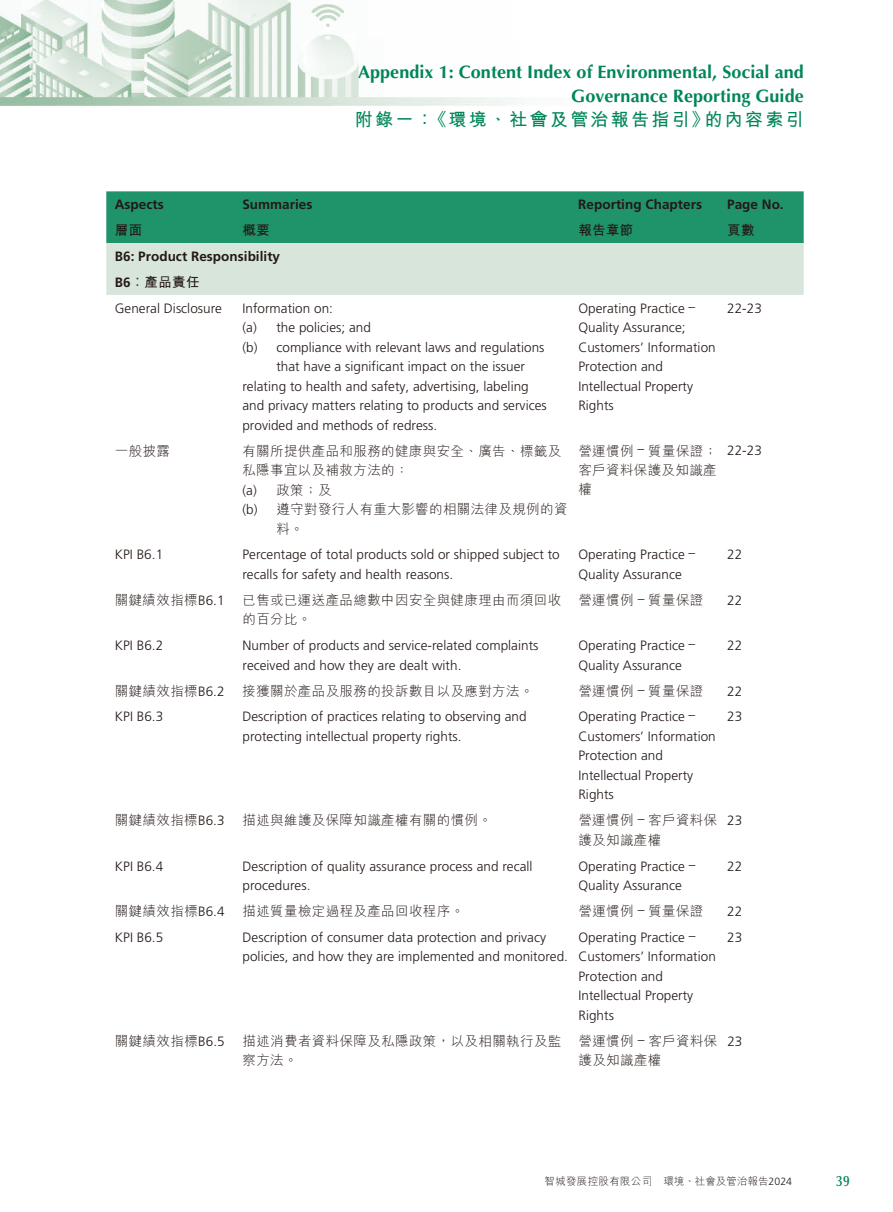
<style>
.page{position:relative;width:893px;height:1212px;background:#fff}
.page>*{position:absolute;margin:0;border:0;box-sizing:border-box;transform-origin:0 0}
.t1{font:700 18px/24px "Optima LT Std";letter-spacing:.005em;color:#008657;text-align:right}
.t2{font:700 18px "M Hei HK";letter-spacing:.13em;color:#008657}
.t3{font:600 15px "Optima LT Std";color:#008657;scale:.85 1}
.t4{font:300 13.5px/19.5px "Frutiger LT Std";letter-spacing:.005em;color:#231916}
.t5{font:300 13.5px/19.5px "M Hei HK";letter-spacing:.03em;color:#231916}
.t6{font:700 13.5px "Frutiger LT Std";letter-spacing:.005em;color:#231916}
.t7{font:700 13.5px "M Hei HK";letter-spacing:.03em;color:#231916}
.t8{font:300 10.5px "M Hei HK";letter-spacing:.03em;color:#231916}
.s1{font-family:"Frutiger LT Std"}
</style>
<div class="page">
<img style="left:0;top:0;width:523px;height:106px">
<svg style="left:106px;top:191px;width:698px;height:104px;background:#7cbca2"></svg>
<h1 class="t1" style="left:358px;top:60px;width:447px">Appendix 1: Content Index of Environmental, Social and<br>Governance Reporting Guide</h1>
<h1 class="t2" style="left:355px;top:107px;width:450px">附錄一：《環境、社會及管治報告指引》的內容索引</h1>
<p class="t6" style="left:115px;top:197px;width:50px">Aspects</p>
<p class="t6" style="left:242px;top:197px;width:72px">Summaries</p>
<p class="t6" style="left:578px;top:197px;width:125px">Reporting Chapters</p>
<p class="t6" style="left:727px;top:197px;width:58px">Page No.</p>
<p class="t7" style="left:115px;top:220px;width:29px">層面</p>
<p class="t7" style="left:242px;top:220px;width:29px">概要</p>
<p class="t7" style="left:578px;top:220px;width:57px">報告章節</p>
<p class="t7" style="left:727px;top:220px;width:29px">頁數</p>
<p class="t6" style="left:115px;top:248px;width:167px">B6: Product Responsibility</p>
<p class="t7" style="left:115px;top:272px;width:86px"><span class="s1">B6</span>︰產品責任</p>
<p class="t4" style="left:115px;top:298px;width:109px">General Disclosure</p>
<p class="t4" style="left:242px;top:298px;width:92px">Information on:</p>
<p class="t4" style="left:242px;top:318px;width:130px">(a) the policies; and</p>
<p class="t4" style="left:242px;top:337px;width:304px">(b) compliance with relevant laws and regulations</p>
<p class="t4" style="left:276px;top:357px;width:250px">that have a significant impact on the issuer</p>
<p class="t4" style="left:242px;top:376px;width:288px">relating to health and safety, advertising, labeling</p>
<p class="t4" style="left:242px;top:396px;width:306px">and privacy matters relating to products and services</p>
<p class="t4" style="left:242px;top:415px;width:196px">provided and methods of redress.</p>
<p class="t4" style="left:578px;top:298px;width:139px">Operating Practice –<br>Quality Assurance;<br>Customers’ Information<br>Protection and<br>Intellectual Property<br>Rights</p>
<p class="t4" style="left:727px;top:298px;width:36px">22-23</p>
<p class="t5" style="left:115px;top:441px;width:57px">一般披露</p>
<p class="t5" style="left:242px;top:441px;width:320px">有關所提供產品和服務的健康與安全、廣告、標籤及</p>
<p class="t5" style="left:242px;top:460px;width:168px">私隱事宜以及補救方法的：</p>
<p class="t5" style="left:242px;top:480px;width:91px"><span class="s1">(a)</span> 政策；及</p>
<p class="t5" style="left:242px;top:499px;width:327px"><span class="s1">(b)</span> 遵守對發行人有重大影響的相關法律及規例的資</p>
<p class="t5" style="left:276px;top:519px;width:29px">料。</p>
<p class="t5" style="left:578px;top:441px;width:140px;text-align:justify">營運慣例 <span class="s1">–</span> 質量保證；客戶資料保護及知識產權</p>
<p class="t4" style="left:727px;top:441px;width:36px">22-23</p>
<p class="t4" style="left:115px;top:545px;width:50px">KPI B6.1</p>
<p class="t4" style="left:242px;top:545px;width:319px">Percentage of total products sold or shipped subject to recalls for safety and health reasons.</p>
<p class="t4" style="left:578px;top:545px;width:118px">Operating Practice –<br>Quality Assurance</p>
<p class="t4" style="left:727px;top:545px;width:17px">22</p>
<p class="t5" style="left:115px;top:590px;width:111px">關鍵績效指標<span class="s1">B6.1</span></p>
<p class="t5" style="left:242px;top:590px;width:320px">已售或已運送產品總數中因安全與健康理由而須回收的百分比。</p>
<p class="t5" style="left:578px;top:590px;width:127px">營運慣例 <span class="s1">–</span> 質量保證</p>
<p class="t4" style="left:727px;top:590px;width:17px">22</p>
<p class="t4" style="left:115px;top:636px;width:50px">KPI B6.2</p>
<p class="t4" style="left:242px;top:636px;width:297px">Number of products and service-related complaints received and how they are dealt with.</p>
<p class="t4" style="left:578px;top:636px;width:118px">Operating Practice –<br>Quality Assurance</p>
<p class="t4" style="left:727px;top:636px;width:17px">22</p>
<p class="t5" style="left:115px;top:681px;width:111px">關鍵績效指標<span class="s1">B6.2</span></p>
<p class="t5" style="left:242px;top:681px;width:293px">接獲關於產品及服務的投訴數目以及應對方法。</p>
<p class="t5" style="left:578px;top:681px;width:127px">營運慣例 <sup>–</sup> 質量保證</p>
<p class="t4" style="left:727px;top:681px;width:17px">22</p>
<p class="t4" style="left:115px;top:707px;width:50px">KPI B6.3</p>
<p class="t4" style="left:242px;top:707px;width:286px">Description of practices relating to observing and protecting intellectual property rights.</p>
<p class="t4" style="left:578px;top:707px;width:139px">Operating Practice –<br>Customers’ Information<br>Protection and<br>Intellectual Property<br>Rights</p>
<p class="t4" style="left:727px;top:707px;width:17px">23</p>
<p class="t5" style="left:115px;top:810px;width:111px">關鍵績效指標<span class="s1">B6.3</span></p>
<p class="t5" style="left:242px;top:810px;width:251px">描述與維護及保障知識產權有關的慣例。</p>
<p class="t5" style="left:578px;top:810px;width:140px">營運慣例 <sup>–</sup> 客戶資料保護及知識產權</p>
<p class="t4" style="left:727px;top:811px;width:17px">23</p>
<p class="t4" style="left:115px;top:856px;width:50px">KPI B6.4</p>
<p class="t4" style="left:242px;top:856px;width:292px">Description of quality assurance process and recall procedures.</p>
<p class="t4" style="left:578px;top:856px;width:118px">Operating Practice –<br>Quality Assurance</p>
<p class="t4" style="left:727px;top:856px;width:17px">22</p>
<p class="t5" style="left:115px;top:901px;width:111px">關鍵績效指標<span class="s1">B6.4</span></p>
<p class="t5" style="left:243px;top:901px;width:223px">描述質量檢定過程及產品回收程序。</p>
<p class="t5" style="left:578px;top:901px;width:127px">營運慣例 <sup>–</sup> 質量保證</p>
<p class="t4" style="left:727px;top:902px;width:17px">22</p>
<p class="t4" style="left:115px;top:928px;width:50px">KPI B6.5</p>
<p class="t4" style="left:243px;top:928px;width:327px">Description of consumer data protection and privacy policies, and how they are implemented and monitored.</p>
<p class="t4" style="left:578px;top:928px;width:139px">Operating Practice –<br>Customers’ Information<br>Protection and<br>Intellectual Property<br>Rights</p>
<p class="t4" style="left:727px;top:928px;width:17px">23</p>
<p class="t5" style="left:115px;top:1031px;width:111px">關鍵績效指標<span class="s1">B6.5</span></p>
<p class="t5" style="left:243px;top:1031px;width:320px">描述消費者資料保障及私隱政策，以及相關執行及監察方法。</p>
<p class="t5" style="left:578px;top:1031px;width:140px">營運慣例 <span class="s1">–</span> 客戶資料保護及知識產權</p>
<p class="t4" style="left:727px;top:1031px;width:17px">23</p>
<p class="t8" style="left:545px;top:1176px;width:249px">智城發展控股有限公司 環境、社會及管治報告<span class="s1">2024</span></p>
<p class="t3" style="left:836px;top:1172px;width:17px">39</p>
</div>
